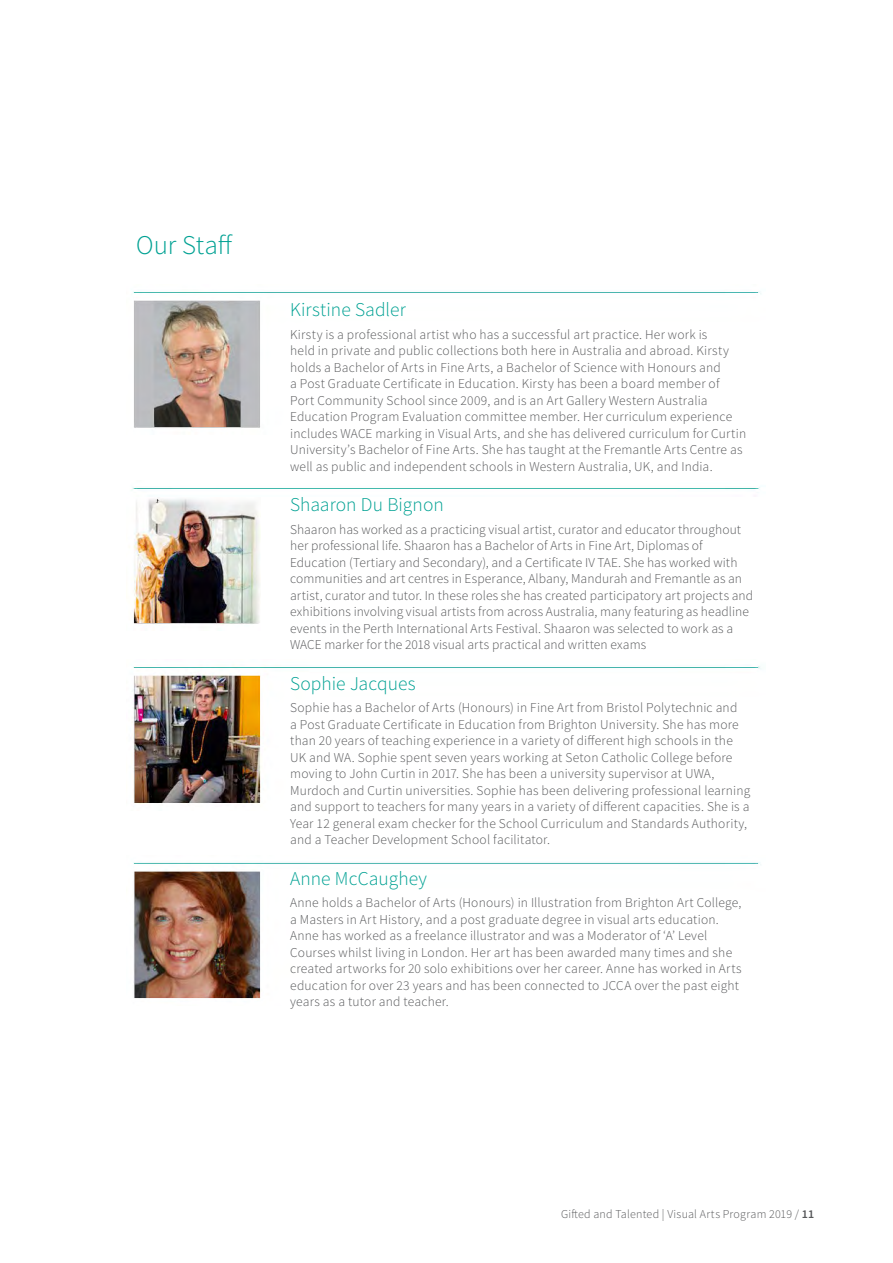
<style>
.page{position:relative;width:893px;height:1263px;background:#fff}
.page>*{position:absolute;margin:0;border:0;box-sizing:border-box;transform-origin:0 0}
.Heading_1{font:300 27px "Source Sans Pro";letter-spacing:-.005em;color:#00a193}
.Heading_3{font:300 19.5px "Source Sans Pro";letter-spacing:.005em;color:#00a193}
.JC_Body_9_11{font:300 13.5px/16.5px "Source Sans Pro";letter-spacing:.015em;color:#57585a}
.t1{font:300 12px "Source Sans Pro";letter-spacing:.02em;color:#57585a}
.s1{font-weight:600}
</style>
<div class="page">
<img style="left:133px;top:291px;width:628px;height:137px">
<img style="left:132px;top:487px;width:628px;height:3px">
<img style="left:133px;top:498px;width:127px;height:127px">
<img style="left:133px;top:666px;width:628px;height:138px">
<img style="left:133px;top:862px;width:628px;height:137px">
<p class="Heading_1" style="left:136px;top:229px;width:98px">Our Staff</p>
<p class="Heading_3" style="left:290px;top:298px;width:117px">Kirstine Sadler</p>
<p class="JC_Body_9_11" style="left:290px;top:326px;width:457px">Kirsty is a professional artist who has a successful art practice. Her work is<br>held in private and public collections both here in Australia and abroad. Kirsty holds a Bachelor of Arts in Fine Arts, a Bachelor of Science with Honours and<br>a Post Graduate Certificate in Education. Kirsty has been a board member of Port Community School since 2009, and is an Art Gallery Western Australia Education Program Evaluation committee member. Her curriculum experience includes WACE marking in Visual Arts, and she has delivered curriculum for Curtin University’s Bachelor of Fine Arts. She has taught at the Fremantle Arts Centre as well as public and independent schools in Western Australia, UK, and India.</p>
<p class="Heading_3" style="left:290px;top:493px;width:155px">Shaaron Du Bignon</p>
<p class="JC_Body_9_11" style="left:290px;top:521px;width:465px">Shaaron has worked as a practicing visual artist, curator and educator throughout her professional life. Shaaron has a Bachelor of Arts in Fine Art, Diplomas of Education (Tertiary and Secondary), and a Certificate IV TAE. She has worked with communities and art centres in Esperance, Albany, Mandurah and Fremantle as an artist, curator and tutor. In these roles she has created participatory art projects and exhibitions involving visual artists from across Australia, many featuring as headline events in the Perth International Arts Festival. Shaaron was selected to work as a WACE marker for the 2018 visual arts practical and written exams</p>
<p class="Heading_3" style="left:290px;top:671px;width:127px">Sophie Jacques</p>
<p class="JC_Body_9_11" style="left:290px;top:700px;width:462px">Sophie has a Bachelor of Arts (Honours) in Fine Art from Bristol Polytechnic and<br>a Post Graduate Certificate in Education from Brighton University. She has more than 20 years of teaching experience in a variety of different high schools in the UK and WA. Sophie spent seven years working at Seton Catholic College before moving to John Curtin in 2017. She has been a university supervisor at UWA, Murdoch and Curtin universities. Sophie has been delivering professional learning and support to teachers for many years in a variety of different capacities. She is a Year 12 general exam checker for the School Curriculum and Standards Authority, and a Teacher Development School facilitator.</p>
<p class="Heading_3" style="left:290px;top:866px;width:138px">Anne McCaughey</p>
<p class="JC_Body_9_11" style="left:290px;top:895px;width:453px">Anne holds a Bachelor of Arts (Honours) in Illustration from Brighton Art College, a Masters in Art History, and a post graduate degree in visual arts education.<br>Anne has worked as a freelance illustrator and was a Moderator of ‘A’ Level Courses whilst living in London. Her art has been awarded many times and she created artworks for 20 solo exhibitions over her career. Anne has worked in Arts education for over 23 years and has been connected to JCCA over the past eight years as a tutor and teacher.</p>
<p class="t1" style="left:561px;top:1207px;width:255px">Gifted and Talented | Visual Arts Program 2019 / <span class="s1">11</span></p>
</div>
